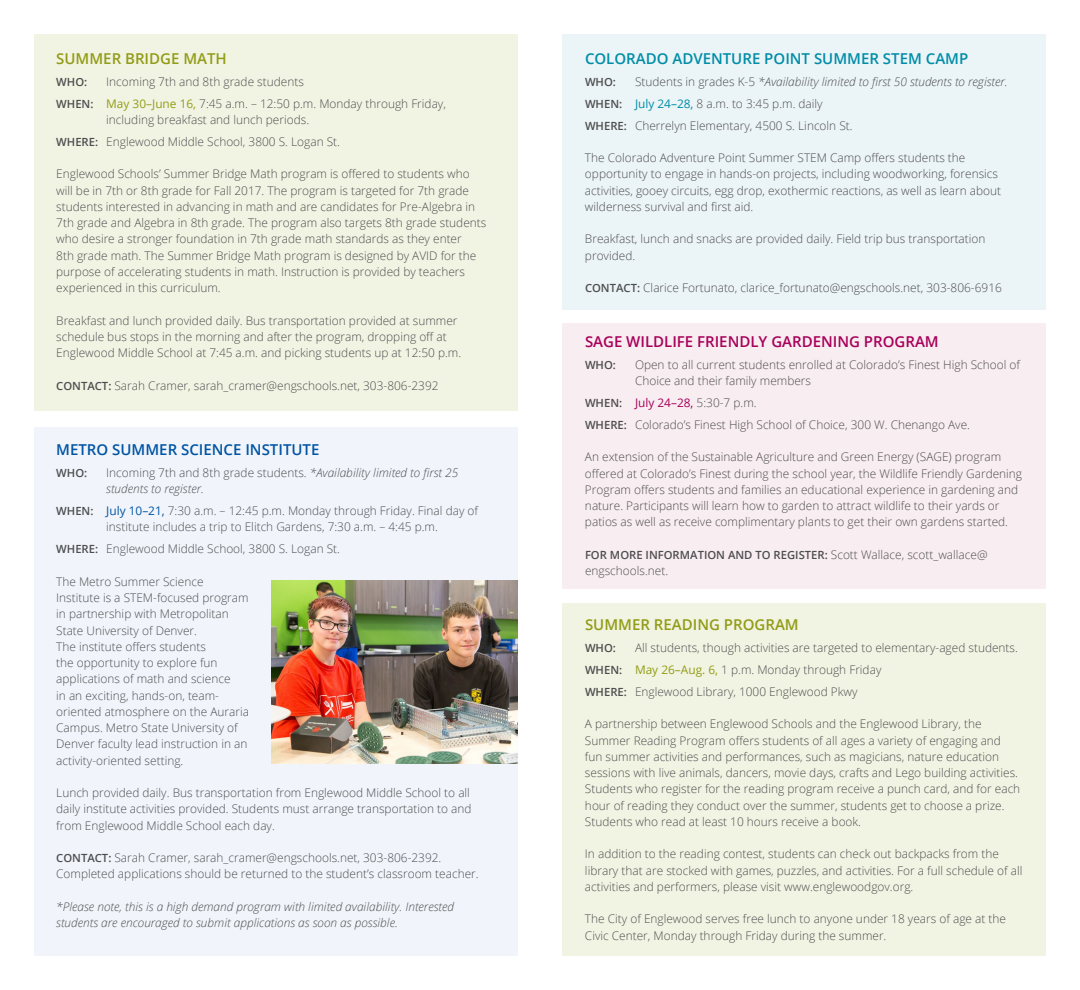
<style>
.page{position:relative;width:1080px;height:990px;background:#fff}
.page>*{position:absolute;margin:0;border:0;box-sizing:border-box;transform-origin:0 0}
.t1{font:600 15px "Open Sans";color:#929c16}
.t2{font:600 15px "Open Sans";color:#008da8}
.t3{font:600 15px "Open Sans";color:#a8005b}
.t4{font:600 15px "Open Sans";color:#0054a4}
.t5{font:300 11.88px/16.2px "Open Sans";color:#4d4d4f}
.t6{font:italic 300 11.88px/16.2px "Open Sans";color:#4d4d4f}
.t7{font:600 11.25px "Open Sans";color:#4d4d4f}
.s1{font-weight:600;font-size:11.25px}
.s2{font-weight:400;color:#929c16}
.s3{font-style:normal}
.s4{font-weight:400;color:#0054a4}
.s5{font-style:italic}
.s6{font-weight:400;color:#008da8}
.s7{font-weight:400;color:#a8005b}
.s8{font-weight:300;font-size:11.88px}
</style>
<div class="page">
<div style="left:34px;top:34px;width:484px;height:376px;background:#f2f4e3"></div>
<div style="left:562px;top:34px;width:484px;height:276px;background:#ebf4f6"></div>
<div style="left:562px;top:323px;width:484px;height:266px;background:#f8edf0"></div>
<div style="left:562px;top:603px;width:484px;height:353px;background:#f2f4e3"></div>
<div style="left:34px;top:428px;width:484px;height:528px;background:#f1f5fb"></div>
<img style="left:272px;top:580px;width:246px;height:183px">
<p class="t1" style="left:56px;top:48px;width:172px">SUMMER BRIDGE MATH</p>
<p class="t7" style="left:56px;top:74px;width:33px">WHO:</p>
<p class="t5" style="left:56px;top:70px;width:391px;line-height:21.9px;text-indent:50px">Incoming 7th and 8th grade students<br><span class="s1">WHEN:</span> <span class="s2">May 30–June 16,</span> 7:45 a.m. – 12:50 p.m. Monday through Friday,</p>
<p class="t5" style="left:56px;top:108px;width:285px;line-height:21.9px;text-indent:50px">including breakfast and lunch periods.<br><span class="s1">WHERE:</span> Englewood Middle School, 3800 S. Logan St.</p>
<p class="t5" style="left:56px;top:166px;width:432px">Englewood Schools’ Summer Bridge Math program is offered to students who will be in 7th or 8th grade for Fall 2017. The program is targeted for 7th grade students interested in advancing in math and are candidates for Pre-Algebra in 7th grade and Algebra in 8th grade. The program also targets 8th grade students who desire a stronger foundation in 7th grade math standards as they enter<br>8th grade math. The Summer Bridge Math program is designed by AVID for the purpose of accelerating students in math. Instruction is provided by teachers experienced in this curriculum.</p>
<p class="t5" style="left:56px;top:312px;width:406px">Breakfast and lunch provided daily. Bus transportation provided at summer schedule bus stops in the morning and after the program, dropping off at<br>Englewood Middle School at 7:45 a.m. and picking students up at 12:50 p.m.</p>
<p class="t5" style="left:56px;top:377px;width:384px"><span class="s1">CONTACT:</span> Sarah Cramer, sarah_cramer@engschools.net, 303-806-2392</p>
<p class="t4" style="left:56px;top:439px;width:265px">METRO SUMMER SCIENCE INSTITUTE</p>
<p class="t7" style="left:56px;top:465px;width:33px">WHO:</p>
<p class="t6" style="left:106px;top:464px;width:354px"><span class="s3">Incoming 7th and 8th grade students.</span> *Availability limited to first 25 students to register.</p>
<p class="t5" style="left:106px;top:502px;width:373px;text-indent:-50px"><span class="s1">WHEN:</span> <span class="s4">July 10–21,</span> 7:30 a.m. – 12:45 p.m. Monday through Friday. Final day of institute includes a trip to Elitch Gardens, 7:30 a.m. – 4:45 p.m.</p>
<p class="t5" style="left:56px;top:541px;width:285px"><span class="s1">WHERE:</span> Englewood Middle School, 3800 S. Logan St.</p>
<p class="t5" style="left:56px;top:573px;width:194px">The Metro Summer Science<br>Institute is a STEM-focused program in partnership with Metropolitan<br>State University of Denver.<br>The institute offers students<br>the opportunity to explore fun applications of math and science<br>in an exciting, hands-on, team&shy;oriented atmosphere on the Auraria<br>Campus. Metro State University of<br>Denver faculty lead instruction in an activity-oriented setting.</p>
<p class="t5" style="left:56px;top:784px;width:417px">Lunch provided daily. Bus transportation from Englewood Middle School to all daily institute activities provided. Students must arrange transportation to and from Englewood Middle School each day.</p>
<p class="t5" style="left:56px;top:849px;width:424px"><span class="s1">CONTACT:</span> Sarah Cramer, sarah_cramer@engschools.net, 303-806-2392.<br>Completed applications should be returned to the student’s classroom teacher.</p>
<p class="t6" style="left:56px;top:898px;width:399px">*Please note, this is a high demand program with limited availability. Interested students are encouraged to submit applications as soon as possible.</p>
<p class="t2" style="left:585px;top:48px;width:385px">COLORADO ADVENTURE POINT SUMMER STEM CAMP</p>
<p class="t7" style="left:585px;top:74px;width:33px">WHO:</p>
<p class="t5" style="left:585px;top:70px;width:424px;line-height:21.9px;text-indent:50px">Students in grades K-5 <span class="s5">*Availability limited to first 50 students to register.<br></span><span class="s1">WHEN:</span> <span class="s6">July 24–28,</span> 8 a.m. to 3:45 p.m. daily<br><span class="s1">WHERE:</span> Cherrelyn Elementary, 4500 S. Lincoln St.</p>
<p class="t5" style="left:585px;top:149px;width:418px">The Colorado Adventure Point Summer STEM Camp offers students the opportunity to engage in hands-on projects, including woodworking, forensics activities, gooey circuits, egg drop, exothermic reactions, as well as learn about wilderness survival and first aid.</p>
<p class="t5" style="left:585px;top:231px;width:402px">Breakfast, lunch and snacks are provided daily. Field trip bus transportation provided.</p>
<p class="t5" style="left:585px;top:279px;width:418px"><span class="s1">CONTACT:</span> Clarice Fortunato, clarice_fortunato@engschools.net, 303-806-6916</p>
<p class="t3" style="left:585px;top:331px;width:355px">SAGE WILDLIFE FRIENDLY GARDENING PROGRAM</p>
<p class="t7" style="left:585px;top:357px;width:33px">WHO:</p>
<p class="t5" style="left:635px;top:356px;width:387px">Open to all current students enrolled at Colorado’s Finest High School of<br>Choice and their family members</p>
<p class="t5" style="left:585px;top:392px;width:387px;line-height:21.9px"><span class="s1">WHEN:</span> <span class="s7">July 24–28,</span> 5:30-7 p.m.<br><span class="s1">WHERE:</span> Colorado’s Finest High School of Choice, 300 W. Chenango Ave.</p>
<p class="t5" style="left:585px;top:449px;width:439px">An extension of the Sustainable Agriculture and Green Energy (SAGE) program offered at Colorado’s Finest during the school year, the Wildlife Friendly Gardening Program offers students and families an educational experience in gardening and nature. Participants will learn how to garden to attract wildlife to their yards or patios as well as receive complimentary plants to get their own gardens started.</p>
<p class="t7" style="left:585px;top:547px;width:404px">FOR MORE INFORMATION AND TO REGISTER: <span class="s8">Scott Wallace, scott_wallace@</span></p>
<p class="t5" style="left:585px;top:562px;width:85px">engschools.net.</p>
<p class="t1" style="left:585px;top:614px;width:215px">SUMMER READING PROGRAM</p>
<p class="t7" style="left:585px;top:640px;width:33px">WHO:</p>
<p class="t5" style="left:585px;top:637px;width:434px;line-height:21.9px;text-indent:50px">All students, though activities are targeted to elementary-aged students.<br><span class="s1">WHEN:</span> <span class="s2">May 26–Aug. 6,</span> 1 p.m. Monday through Friday<br><span class="s1">WHERE:</span> Englewood Library, 1000 Englewood Pkwy</p>
<p class="t5" style="left:585px;top:716px;width:437px">A partnership between Englewood Schools and the Englewood Library, the Summer Reading Program offers students of all ages a variety of engaging and fun summer activities and performances, such as magicians, nature education sessions with live animals, dancers, movie days, crafts and Lego building activities.<br>Students who register for the reading program receive a punch card, and for each hour of reading they conduct over the summer, students get to choose a prize.<br>Students who read at least 10 hours receive a book.</p>
<p class="t5" style="left:585px;top:846px;width:439px">In addition to the reading contest, students can check out backpacks from the library that are stocked with games, puzzles, and activities. For a full schedule of all activities and performers, please visit www.englewoodgov.org.</p>
<p class="t5" style="left:585px;top:911px;width:423px">The City of Englewood serves free lunch to anyone under 18 years of age at the<br>Civic Center, Monday through Friday during the summer.</p>
</div>
